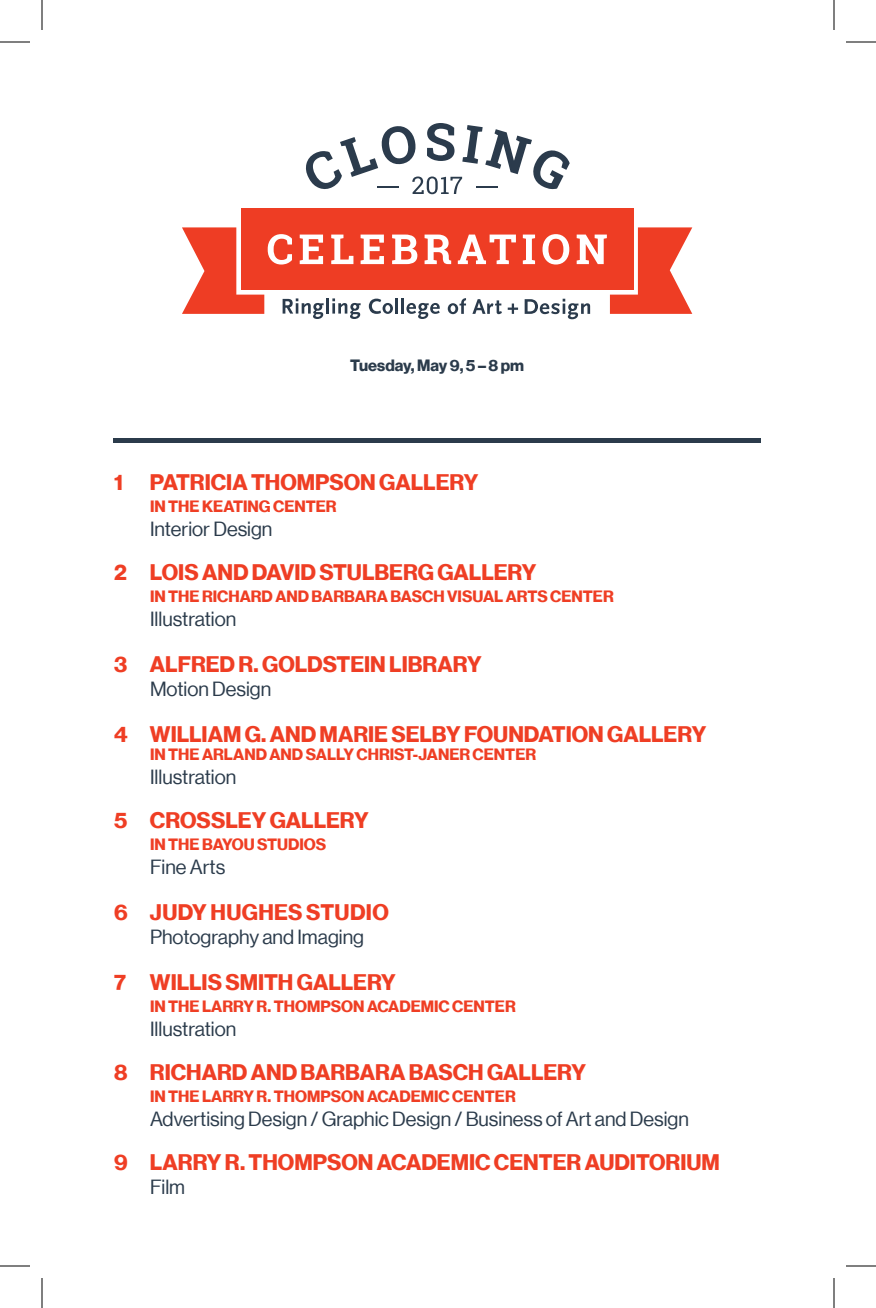
<style>
.page{position:relative;width:876px;height:1308px;background:#fff}
.page>*{position:absolute;margin:0;border:0;box-sizing:border-box;transform-origin:0 0}
.t1{font:22px "N Haas Grotesk DS Pro 75 Bd";color:#ef3e24}
.t2{font:20px "N Haas Grotesk DS Pro 55 Rg";color:#2b3b4b}
.t3{font:16px "N Haas Grotesk DS Pro 75 Bd";color:#ef3e24}
.t4{font:16px "N Haas Grotesk DS Pro 75 Bd";color:#2b3b4b}
</style>
<div class="page">
<div style="left:113px;top:438px;width:648px;height:5px;background:#2b3b4b"></div>
<div style="left:241px;top:209px;width:392px;height:81px;background:#ee3d24"></div>
<svg style="left:306px;top:123px;width:264px;height:71px"></svg>
<hr style="left:326px;top:298px;width:3px;height:16px;background:#2b3b4c">
<svg style="left:182px;top:227px;width:142px;height:92px"></svg>
<svg style="left:331px;top:227px;width:361px;height:92px"></svg>
<hr style="left:377px;top:186px;width:22px;height:2px;background:#2b3b4c">
<hr style="left:476px;top:186px;width:22px;height:2px;background:#2b3b4c">
<hr style="left:0;top:42px;width:30px;height:1px;background:#000">
<hr style="left:846px;top:42px;width:30px;height:1px;background:#000">
<hr style="left:0;top:1266px;width:30px;height:1px;background:#000">
<hr style="left:846px;top:1266px;width:30px;height:1px;background:#000">
<hr style="left:42px;top:0;width:1px;height:30px;background:#000">
<hr style="left:42px;top:1278px;width:1px;height:30px;background:#000">
<hr style="left:834px;top:0;width:1px;height:30px;background:#000">
<hr style="left:834px;top:1278px;width:1px;height:30px;background:#000">
<p class="t4" style="left:350px;top:356px;width:175px">Tuesday, May 9, 5 – 8 pm</p>
<p class="t1" style="left:114px;top:470px;width:366px">1 PATRICIA THOMPSON GALLERY</p>
<p class="t3" style="left:150px;top:497px;width:188px">IN THE KEATING CENTER</p>
<p class="t2" style="left:150px;top:518px;width:124px">Interior Design</p>
<p class="t1" style="left:114px;top:560px;width:424px">2 LOIS AND DAVID STULBERG GALLERY</p>
<p class="t3" style="left:150px;top:587px;width:465px">IN THE RICHARD AND BARBARA BASCH VISUAL ARTS CENTER</p>
<p class="t2" style="left:150px;top:608px;width:88px">Illustration</p>
<p class="t1" style="left:114px;top:652px;width:369px">3 ALFRED R. GOLDSTEIN LIBRARY</p>
<p class="t2" style="left:150px;top:678px;width:123px">Motion Design</p>
<p class="t1" style="left:114px;top:722px;width:594px">4 WILLIAM G. AND MARIE SELBY FOUNDATION GALLERY</p>
<p class="t3" style="left:150px;top:745px;width:388px">IN THE ARLAND AND SALLY CHRIST-JANER CENTER</p>
<p class="t2" style="left:150px;top:766px;width:88px">Illustration</p>
<p class="t1" style="left:114px;top:807px;width:256px">5 CROSSLEY GALLERY</p>
<p class="t3" style="left:150px;top:835px;width:178px">IN THE BAYOU STUDIOS</p>
<p class="t2" style="left:150px;top:856px;width:77px">Fine Arts</p>
<p class="t1" style="left:114px;top:899px;width:276px">6 JUDY HUGHES STUDIO</p>
<p class="t2" style="left:150px;top:926px;width:216px">Photography and Imaging</p>
<p class="t1" style="left:114px;top:969px;width:283px">7 WILLIS SMITH GALLERY</p>
<p class="t3" style="left:150px;top:997px;width:367px">IN THE LARRY R. THOMPSON ACADEMIC CENTER</p>
<p class="t2" style="left:150px;top:1018px;width:88px">Illustration</p>
<p class="t1" style="left:114px;top:1059px;width:474px">8 RICHARD AND BARBARA BASCH GALLERY</p>
<p class="t3" style="left:150px;top:1087px;width:367px">IN THE LARRY R. THOMPSON ACADEMIC CENTER</p>
<p class="t2" style="left:150px;top:1108px;width:541px">Advertising Design / Graphic Design / Business of Art and Design</p>
<p class="t1" style="left:114px;top:1149px;width:607px">9 LARRY R. THOMPSON ACADEMIC CENTER AUDITORIUM</p>
<p class="t2" style="left:150px;top:1176px;width:37px">Film</p>
</div>
